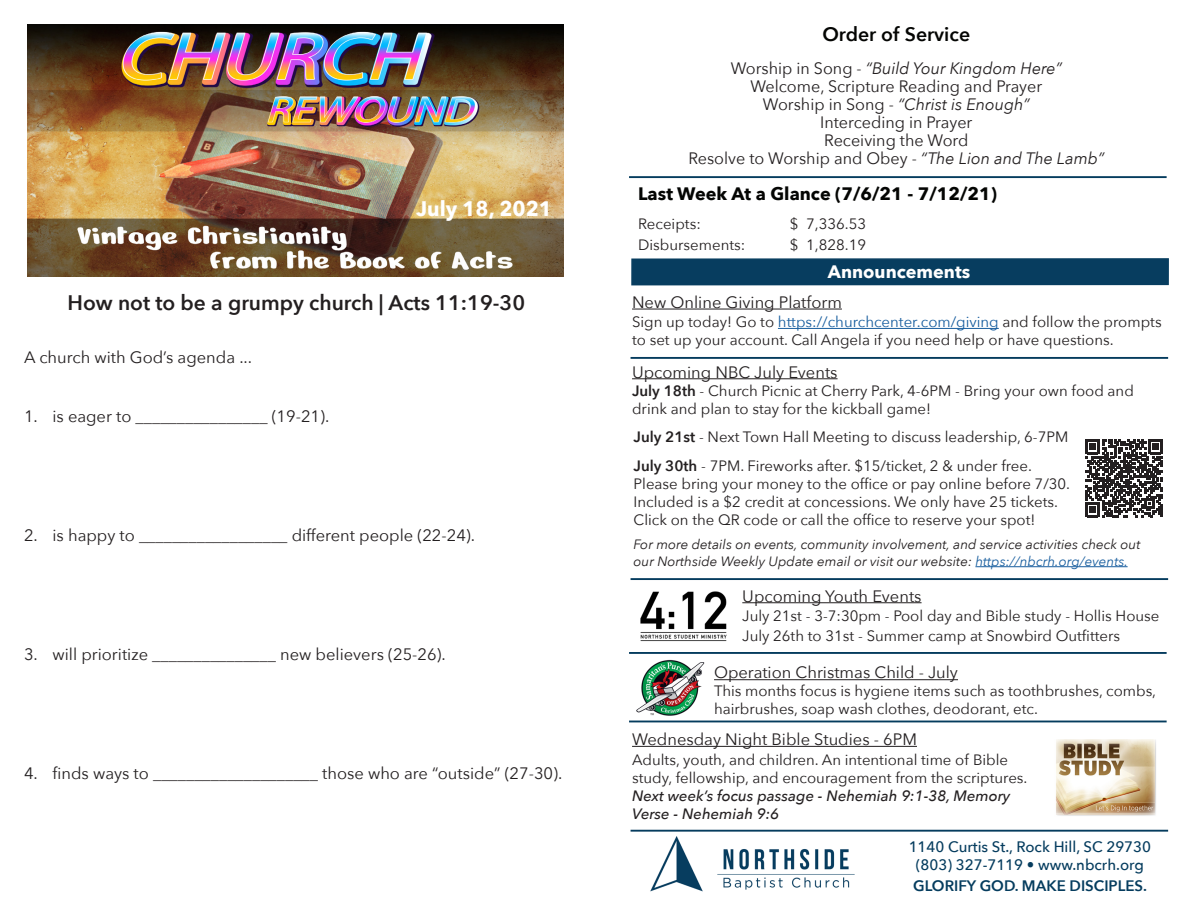
<style>
.page{position:relative;width:1188px;height:918px;background:#fff}
.page>*{position:absolute;margin:0;border:0;box-sizing:border-box;transform-origin:0 0}
.Heading_1{font:600 21px "Avenir Next";color:#231f20}
.Heading_1-2{font:700 21px "Avenir Next";color:#fff}
.Heading_1-3{font:600 19.5px "Avenir Next";color:#040503}
.Heading_1-4{font:700 18px "Avenir Next";color:#040503}
.Heading_1-5{font:700 18px "Avenir Next";color:#fff}
.Heading_1-6{font:16.5px "Avenir Next";color:#231f20}
.Heading_1-7{font:italic 16.5px "Avenir Next";color:#231f20}
.t1{font:500 15.15px "Avenir Next";color:#053c5e}
.t2{font:600 15.15px "Avenir Next";color:#053c5e}
.Heading_1-8{font:15px/18px "Avenir Next";color:#231f20}
.Heading_1-9{font:italic 13.5px/16.5px "Avenir Next";color:#231f20}
.s1{font-style:normal}
.s2{font-style:italic}
.s3{color:#175d9e}
.s4{font-weight:600}
.s5{font-weight:500;font-style:italic}
</style>
<div class="page">
<img style="left:27px;top:24px;width:536px;height:252px">
<hr style="left:629px;top:652px;width:538px;height:2px;background:#053c5e">
<hr style="left:629px;top:721px;width:538px;height:1px;background:#053c5e">
<hr style="left:631px;top:578px;width:537px;height:2px;background:#053c5e">
<hr style="left:631px;top:357px;width:537px;height:2px;background:#053c5e">
<div style="left:632px;top:259px;width:536px;height:26px;background:#073d5f"></div>
<div style="left:631px;top:258px;width:538px;height:27px;border:2px solid #073d5f"></div>
<hr style="left:632px;top:746px;width:285px;height:1px;background:#231f20">
<img style="left:650px;top:836px;width:205px;height:56px">
<hr style="left:631px;top:830px;width:537px;height:2px;background:#053c5e">
<img style="left:1056px;top:739px;width:100px;height:77px">
<hr style="left:629px;top:176px;width:538px;height:2px;background:#053c5e">
<hr style="left:714px;top:679px;width:244px;height:1px;background:#231f20">
<hr style="left:632px;top:378px;width:206px;height:1px;background:#231f20">
<hr style="left:632px;top:309px;width:210px;height:1px;background:#231f20">
<hr style="left:778px;top:328px;width:221px;height:1px;background:#175d9e">
<img style="left:636px;top:659px;width:69px;height:57px">
<hr style="left:742px;top:602px;width:180px;height:1px;background:#231f20">
<hr style="left:975px;top:566px;width:153px;height:1px;background:#175d9e">
<img style="left:640px;top:591px;width:87px;height:51px">
<svg style="left:1085px;top:439px;width:78px;height:78px"></svg>
<p class="Heading_1-2" style="left:416px;top:191px;width:137px">July 18, 2021</p>
<p class="Heading_1" style="left:68px;top:285px;width:459px">How not to be a grumpy church | Acts 11:19-30</p>
<p class="Heading_1-6" style="left:24px;top:343px;width:230px">A church with God’s agenda ...</p>
<p class="Heading_1-6" style="left:24px;top:403px;width:307px">1. is eager to ________________ (19-21).</p>
<p class="Heading_1-6" style="left:24px;top:521px;width:453px">2. is happy to __________________ different people (22-24).</p>
<p class="Heading_1-6" style="left:24px;top:640px;width:423px">3. will prioritize _______________ new believers (25-26).</p>
<p class="Heading_1-6" style="left:24px;top:759px;width:540px">4. finds ways to ____________________ those who are “outside” (27-30).</p>
<p class="Heading_1-3" style="left:822px;top:17px;width:149px">Order of Service</p>
<p class="Heading_1-7" style="left:731px;top:54px;width:333px"><span class="s1">Worship in Song -</span> “Build Your Kingdom Here”</p>
<p class="Heading_1-6" style="left:750px;top:72px;width:293px">Welcome, Scripture Reading and Prayer</p>
<p class="Heading_1-7" style="left:763px;top:90px;width:268px"><span class="s1">Worship in Song -</span> “Christ is Enough”</p>
<p class="Heading_1-6" style="left:820px;top:108px;width:154px">Interceding in Prayer</p>
<p class="Heading_1-6" style="left:824px;top:126px;width:146px">Receiving the Word</p>
<p class="Heading_1-6" style="left:688px;top:144px;width:417px">Resolve to Worship and Obey - <span class="s2">“The Lion and The Lamb”</span></p>
<p class="Heading_1-4" style="left:638px;top:178px;width:360px">Last Week At a Glance (7/6/21 - 7/12/21)</p>
<p class="Heading_1-8" style="left:638px;top:214px;width:64px">Receipts:</p>
<p class="Heading_1-8" style="left:790px;top:214px;width:78px">$ 7,336.53</p>
<p class="Heading_1-8" style="left:638px;top:235px;width:109px">Disbursements:</p>
<p class="Heading_1-8" style="left:790px;top:235px;width:78px">$ 1,828.19</p>
<p class="Heading_1-5" style="left:828px;top:256px;width:144px">Announcements</p>
<p class="Heading_1-6" style="left:632px;top:288px;width:211px">New Online Giving Platform</p>
<p class="Heading_1-8" style="left:632px;top:312px;width:531px">Sign up today! Go to <span class="s3">https://churchcenter.com/giving</span> and follow the prompts to set up your account. Call Angela if you need help or have questions.</p>
<p class="Heading_1-6" style="left:632px;top:358px;width:207px">Upcoming NBC July Events</p>
<p class="Heading_1-8" style="left:632px;top:381px;width:503px"><span class="s4">July 18th</span> - Church Picnic at Cherry Park, 4-6PM - Bring your own food and drink and plan to stay for the kickball game!</p>
<p class="Heading_1-8" style="left:634px;top:428px;width:436px"><span class="s4">July 21st</span> - Next Town Hall Meeting to discuss leadership, 6-7PM</p>
<p class="Heading_1-8" style="left:634px;top:456px;width:438px"><span class="s4">July 30th</span> - 7PM. Fireworks after. $15/ticket, 2 &amp; under free.<br>Please bring your money to the office or pay online before 7/30.<br>Included is a $2 credit at concessions. We only have 25 tickets.<br>Click on the QR code or call the office to reserve your spot!</p>
<p class="Heading_1-9" style="left:634px;top:536px;width:508px">For more details on events, community involvement, and service activities check out our Northside Weekly Update email or visit our website: <span class="s3">https://nbcrh.org/events.</span></p>
<p class="Heading_1-6" style="left:742px;top:582px;width:181px">Upcoming Youth Events</p>
<p class="Heading_1-8" style="left:742px;top:606px;width:419px">July 21st - 3-7:30pm - Pool day and Bible study - Hollis House</p>
<p class="Heading_1-8" style="left:742px;top:626px;width:379px">July 26th to 31st - Summer camp at Snowbird Outfitters</p>
<p class="Heading_1-6" style="left:714px;top:659px;width:245px">Operation Christmas Child - July</p>
<p class="Heading_1-8" style="left:714px;top:682px;width:444px">This months focus is hygiene items such as toothbrushes, combs, hairbrushes, soap wash clothes, deodorant, etc.</p>
<p class="Heading_1-6" style="left:632px;top:725px;width:286px">Wednesday Night Bible Studies - 6PM</p>
<p class="Heading_1-8" style="left:632px;top:750px;width:397px">Adults, youth, and children. An intentional time of Bible study, fellowship, and encouragement from the scriptures.<br><span class="s5">Next week’s focus passage - Nehemiah 9:1-38, Memory Verse - Nehemiah 9:6</span></p>
<p class="t1" style="left:909px;top:833px;width:244px">1140 Curtis St., Rock Hill, SC 29730</p>
<p class="t1" style="left:916px;top:851px;width:229px">(803) 327-7119 • www.nbcrh.org</p>
<p class="t2" style="left:913px;top:873px;width:235px">GLORIFY GOD. MAKE DISCIPLES.</p>
</div>
